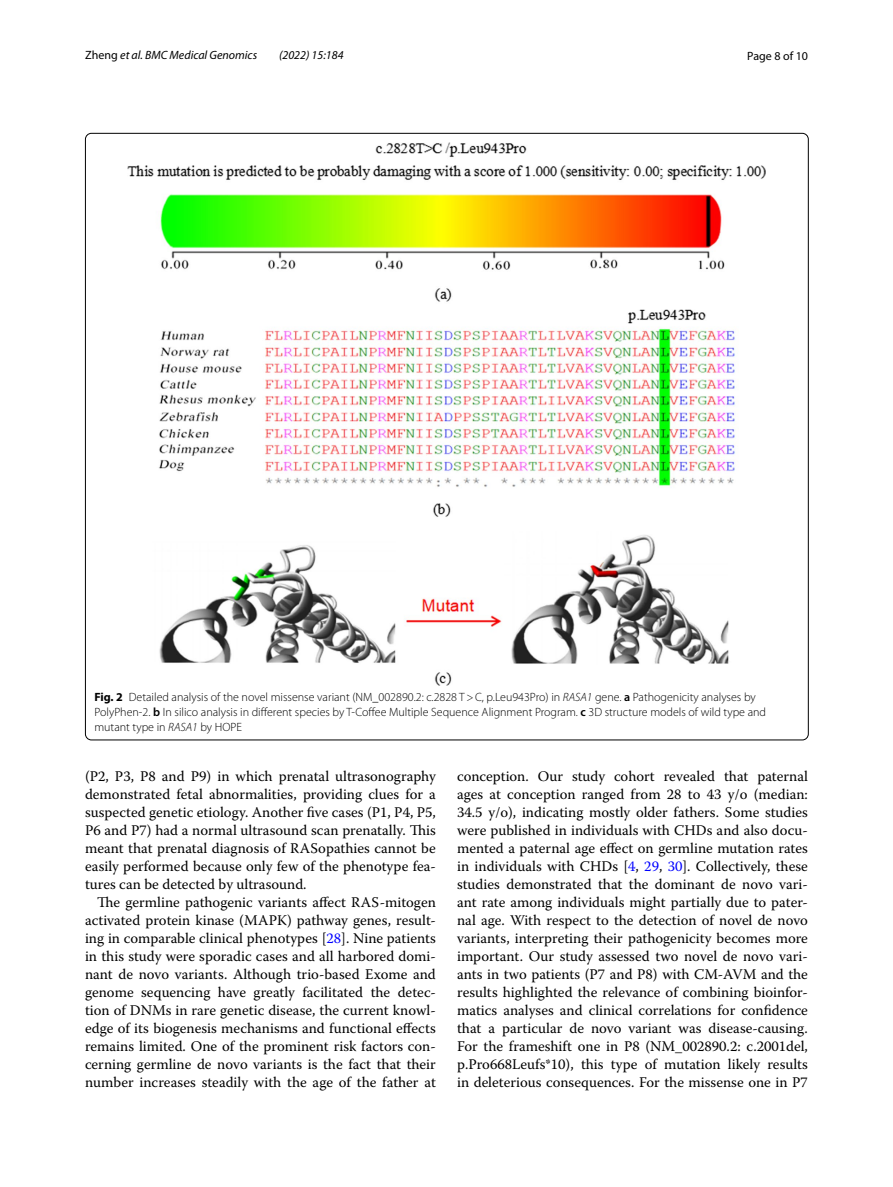
<style>
.page{position:relative;width:893px;height:1187px;background:#fff}
.page>*{position:absolute;margin:0;border:0;box-sizing:border-box;transform-origin:0 0}
.t1{font:14.7px/18px "Warnock Pro";color:#000;text-align:justify}
.t2{font:300 12px/15px "Myriad Pro";color:#000}
.t3{font:italic 12px "Myriad Pro";color:#000}
.t4{font:12px "Myriad Pro";color:#000}
.s1{font-style:normal}
.s2{font-weight:700}
.s3{font-style:italic}
.s4{font-weight:600}
.s5{color:#00f}
</style>
<div class="page">
<img style="left:128px;top:142px;width:638px;height:543px">
<p class="t3" style="left:85px;top:48px;width:174px"><span class="s1">Zheng</span> et al. BMC Medical Genomics</p>
<p class="t3" style="left:279px;top:48px;width:66px">(2022) 15:184</p>
<p class="t4" style="left:747px;top:48px;width:62px">Page 8 of 10</p>
<p class="t2" style="left:94px;top:689px;width:673px"><span class="s2">Fig. 2</span> Detailed analysis of the novel missense variant (NM_002890.2: c.2828 T&gt;C, p.Leu943Pro) in <span class="s3">RASA1</span> gene. <span class="s4">a</span> Pathogenicity analyses by<br>PolyPhen-2. <span class="s4">b</span> In silico analysis in different species by T-Coffee Multiple Sequence Alignment Program. <span class="s4">c</span> 3D structure models of wild type and mutant type in <span class="s3">RASA1</span> by HOPE</p>
<p class="t1" style="left:85px;top:766px;width:352px">(P2, P3, P8 and P9) in which prenatal ultrasonography demonstrated fetal abnormalities, providing clues for a suspected genetic etiology. Another five cases (P1, P4, P5, P6 and P7) had a normal ultrasound scan prenatally. This meant that prenatal diagnosis of RASopathies cannot be easily performed because only few of the phenotype fea&shy;tures can be detected by ultrasound.</p>
<p class="t1" style="left:85px;top:892px;width:352px;text-indent:12px">The germline pathogenic variants affect RAS-mitogen activated protein kinase (MAPK) pathway genes, result&shy;ing in comparable clinical phenotypes [<span class="s5">28</span>]. Nine patients in this study were sporadic cases and all harbored domi&shy;nant de novo variants. Although trio-based Exome and genome sequencing have greatly facilitated the detec&shy;tion of DNMs in rare genetic disease, the current knowl&shy;edge of its biogenesis mechanisms and functional effects remains limited. One of the prominent risk factors con&shy;cerning germline de novo variants is the fact that their number increases steadily with the age of the father at</p>
<p class="t1" style="left:457px;top:766px;width:352px">conception. Our study cohort revealed that paternal ages at conception ranged from 28 to 43 y/o (median:<br>34.5 y/o), indicating mostly older fathers. Some studies were published in individuals with CHDs and also docu&shy;mented a paternal age effect on germline mutation rates in individuals with CHDs [<span class="s5">4</span>, <span class="s5">29</span>, <span class="s5">30</span>]. Collectively, these studies demonstrated that the dominant de novo vari&shy;ant rate among individuals might partially due to pater&shy;nal age. With respect to the detection of novel de novo variants, interpreting their pathogenicity becomes more important. Our study assessed two novel de novo vari&shy;ants in two patients (P7 and P8) with CM-AVM and the results highlighted the relevance of combining bioinfor&shy;matics analyses and clinical correlations for confidence that a particular de novo variant was disease-causing.<br>For the frameshift one in P8 (NM_002890.2: c.2001del, p.Pro668Leufs*10), this type of mutation likely results in deleterious consequences. For the missense one in P7</p>
</div>
